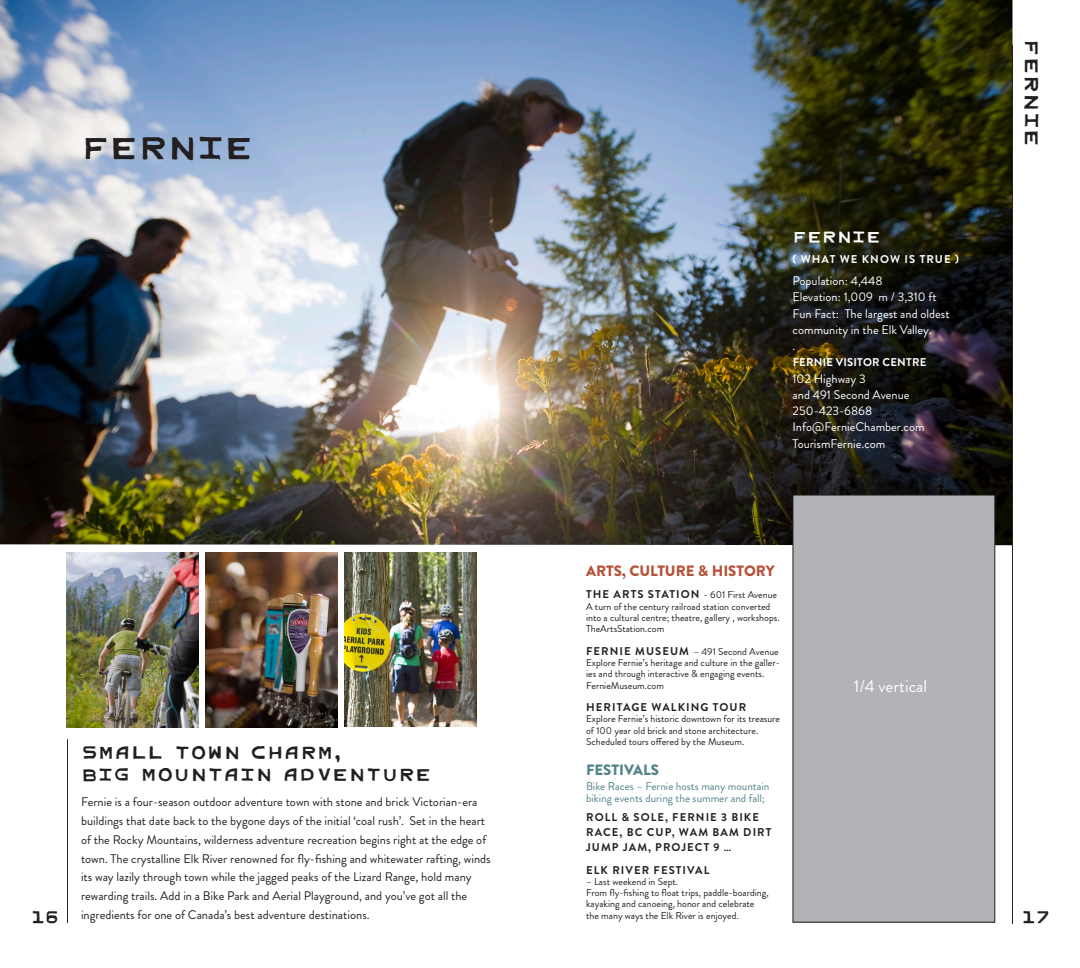
<style>
.page{position:relative;width:1080px;height:968px;background:#fff}
.page>*{position:absolute;margin:0;border:0;box-sizing:border-box;transform-origin:0 0}
.t1{font:50px "Great Forest Small Caps";letter-spacing:-.025em;color:#231f20}
.t2{font:30px "Great Forest Small Caps";color:#231f20}
.t3{font:27.5px/22.5px "Great Forest Small Caps";color:#231f20}
.t4{font:26.25px "Great Forest Small Caps";color:#231f20}
.t5{font:25px "Great Forest Small Caps";letter-spacing:-.01em;color:#fff}
.t6{font:17.25px "Brandon Grotesque";color:#fff}
.t7{font:900 15px "Brandon Grotesque";color:#b6533b}
.t8{font:900 15px "Brandon Grotesque";color:#52838b}
.t9{font:12.5px/18.8px "Brandon Grotesque";color:#231f20}
.t10{font:12.5px/16.2px "Brandon Grotesque";color:#fff}
.t11{font:700 11.25px/15px "Brandon Grotesque";letter-spacing:.095em;color:#231f20}
.t12{font:11.25px "Brandon Grotesque";color:#52838b}
.t13{font:700 11.25px "Brandon Grotesque";letter-spacing:.02em;color:#fff}
.t14{font:700 11.25px "Brandon Grotesque";letter-spacing:.095em;color:#fff}
.t15{font:10px/11.2px "Brandon Grotesque";color:#231f20}
.s1{font-weight:700;font-size:11.25px}
</style>
<div class="page">
<img style="left:344px;top:553px;width:132px;height:173px">
<hr style="left:67px;top:739px;width:1px;height:183px;background:#231f20">
<img style="left:0;top:0;width:1012px;height:545px">
<hr style="left:1012px;top:45px;width:1px;height:879px;background:#231f20">
<div style="left:793px;top:495px;width:202px;height:427px;background:#b2b3b7"></div>
<div style="left:793px;top:495px;width:202px;height:427px;border:1px solid #231f20"></div>
<img style="left:205px;top:553px;width:133px;height:174px">
<img style="left:67px;top:553px;width:132px;height:174px">
<p class="t1" style="left:81px;top:127px;width:175px">fernie</p>
<p class="t4" style="left:30px;top:906px;width:32px">16</p>
<p class="t3" style="left:81px;top:746px;width:352px">SMALL TOWN CHARM,<br>BIG MOUNTAIN ADVENTURE</p>
<p class="t9" style="left:81px;top:792px;width:411px">Fernie is a four-season outdoor adventure town with stone and brick Victorian-era buildings that date back to the bygone days of the initial ‘coal rush’. Set in the heart of the Rocky Mountains, wilderness adventure recreation begins right at the edge of town. The crystalline Elk River renowned for fly-fishing and whitewater rafting, winds its way lazily through town while the jagged peaks of the Lizard Range, hold many rewarding trails. Add in a Bike Park and Aerial Playground, and you’ve got all the ingredients for one of Canada’s best adventure destinations.</p>
<p class="t5" style="left:793px;top:227px;width:90px">fernie</p>
<p class="t14" style="left:793px;top:251px;width:168px">( WHAT WE KNOW IS TRUE )</p>
<p class="t10" style="left:793px;top:273px;width:92px">Population: 4,448</p>
<p class="t10" style="left:793px;top:289px;width:146px">Elevation: 1,009 m / 3,310 ft</p>
<p class="t10" style="left:793px;top:305px;width:158px">Fun Fact: The largest and oldest community in the Elk Valley.</p>
<p class="t10" style="left:793px;top:338px;width:4px">.</p>
<p class="t13" style="left:793px;top:355px;width:135px">FERNIE VISITOR CENTRE</p>
<p class="t10" style="left:793px;top:370px;width:118px">102 Highway 3<br>and 491 Second Avenue</p>
<p class="t10" style="left:793px;top:403px;width:81px">250-423-6868</p>
<p class="t10" style="left:793px;top:419px;width:134px">Info@FernieChamber.com</p>
<p class="t10" style="left:793px;top:435px;width:94px">TourismFernie.com</p>
<p class="t2" style="left:1044px;top:39px;width:109px;rotate:90deg">fernie</p>
<p class="t7" style="left:586px;top:560px;width:190px">ARTS, CULTURE &amp; HISTORY</p>
<p class="t15" style="left:586px;top:589px;width:192px"><span class="s1">THE ARTS STATION</span> - 601 First Avenue</p>
<p class="t15" style="left:586px;top:600px;width:195px">A turn of the century railroad station converted into a cultural centre; theatre, gallery , workshops.</p>
<p class="t15" style="left:586px;top:623px;width:80px">TheArtsStation.com</p>
<p class="t15" style="left:586px;top:645px;width:194px"><span class="s1">FERNIE MUSEUM</span> – 491 Second Avenue</p>
<p class="t15" style="left:586px;top:657px;width:195px">Explore Fernie’s heritage and culture in the galler&shy;ies and through interactive &amp; engaging events.</p>
<p class="t15" style="left:586px;top:679px;width:79px">FernieMuseum.com</p>
<p class="t11" style="left:586px;top:699px;width:162px">HERITAGE WALKING TOUR</p>
<p class="t15" style="left:586px;top:713px;width:196px">Explore Fernie’s historic downtown for its treasure of 100 year old brick and stone architecture.<br>Scheduled tours offered by the Museum.</p>
<p class="t8" style="left:586px;top:759px;width:74px">FESTIVALS</p>
<p class="t12" style="left:586px;top:778px;width:185px">Bike Races – Fernie hosts many mountain</p>
<p class="t12" style="left:586px;top:790px;width:180px">biking events during the summer and fall;</p>
<p class="t11" style="left:586px;top:809px;width:187px">ROLL &amp; SOLE, FERNIE 3 BIKE<br>RACE, BC CUP, WAM BAM DIRT<br>JUMP JAM, PROJECT 9 …</p>
<p class="t11" style="left:586px;top:862px;width:125px">ELK RIVER FESTIVAL</p>
<p class="t15" style="left:586px;top:875px;width:94px">– Last weekend in Sept.</p>
<p class="t15" style="left:586px;top:887px;width:184px">From fly-fishing to float trips, paddle-boarding,</p>
<p class="t15" style="left:586px;top:898px;width:170px">kayaking and canoeing, honor and celebrate</p>
<p class="t15" style="left:586px;top:909px;width:154px">the many ways the Elk River is enjoyed.</p>
<p class="t4" style="left:1021px;top:906px;width:32px">17</p>
<p class="t6" style="left:854px;top:674px;width:75px">1/4 vertical</p>
</div>
